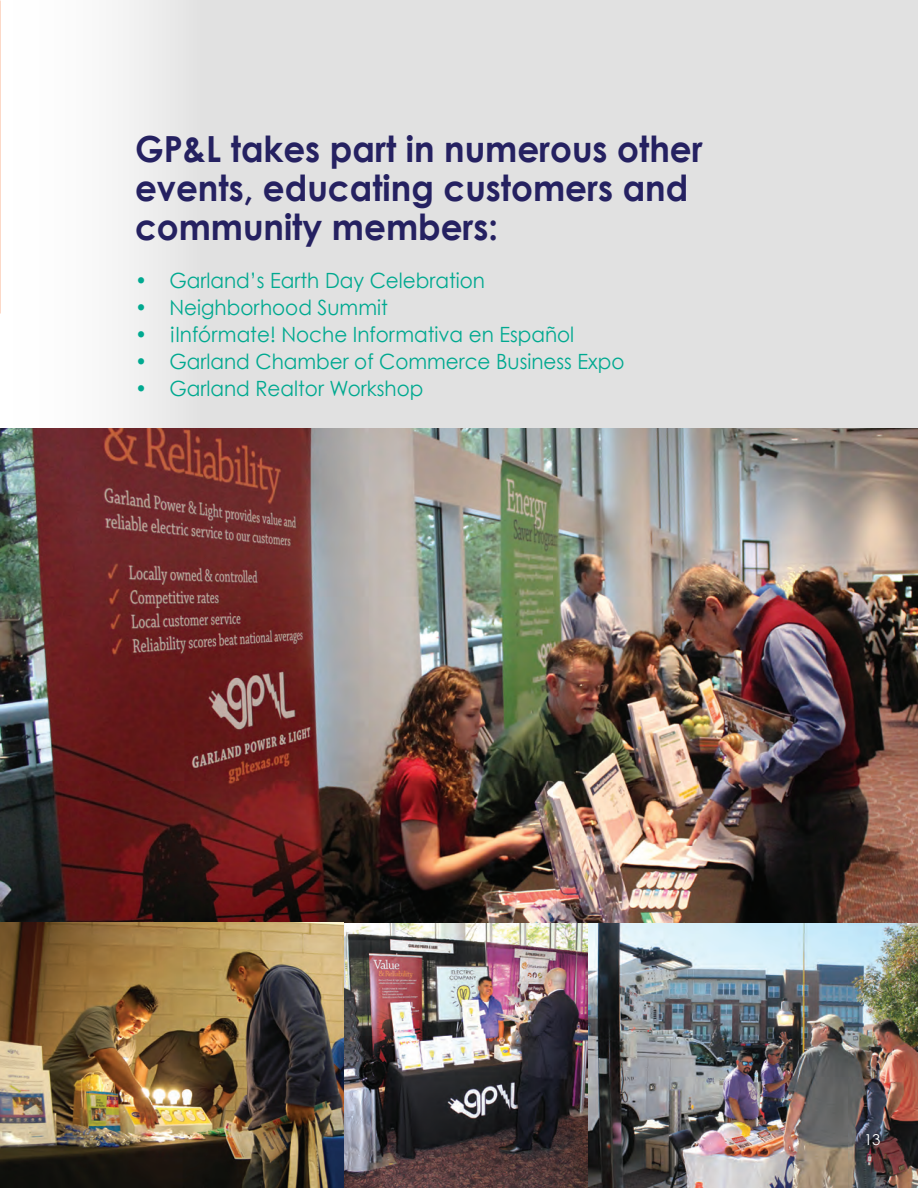
<style>
.page{position:relative;width:918px;height:1188px;background:#fff}
.page>*{position:absolute;margin:0;border:0;box-sizing:border-box;transform-origin:0 0}
.t1{font:700 36px/39px "Century Gothic";color:#252161;scale:.95 1}
.t2{font:21px "Century Gothic";color:#00a990;scale:.95 1}
.t3{font:15px "Century Gothic";color:#fff}
</style>
<div class="page">
<img style="left:587px;top:922px;width:331px;height:266px">
<svg style="left:0;top:0;width:918px;height:429px;fill:#e1e1e1"></svg>
<img style="left:0;top:922px;width:587px;height:266px">
<img style="left:0;top:429px;width:918px;height:493px">
<p class="t1" style="left:135px;top:128px;width:599px">GP&amp;L takes part in numerous other</p>
<p class="t1" style="left:135px;top:167px;width:584px">events, educating customers and community members:</p>
<p class="t2" style="left:135px;top:267px;width:370px">• Garland’s Earth Day Celebration</p>
<p class="t2" style="left:135px;top:294px;width:268px">• Neighborhood Summit</p>
<p class="t2" style="left:135px;top:321px;width:464px">• ¡Infórmate! Noche Informativa en Español</p>
<p class="t2" style="left:135px;top:348px;width:517px">• Garland Chamber of Commerce Business Expo</p>
<p class="t2" style="left:135px;top:375px;width:305px">• Garland Realtor Workshop</p>
<p class="t3" style="left:864px;top:1131px;width:18px">13</p>
</div>
